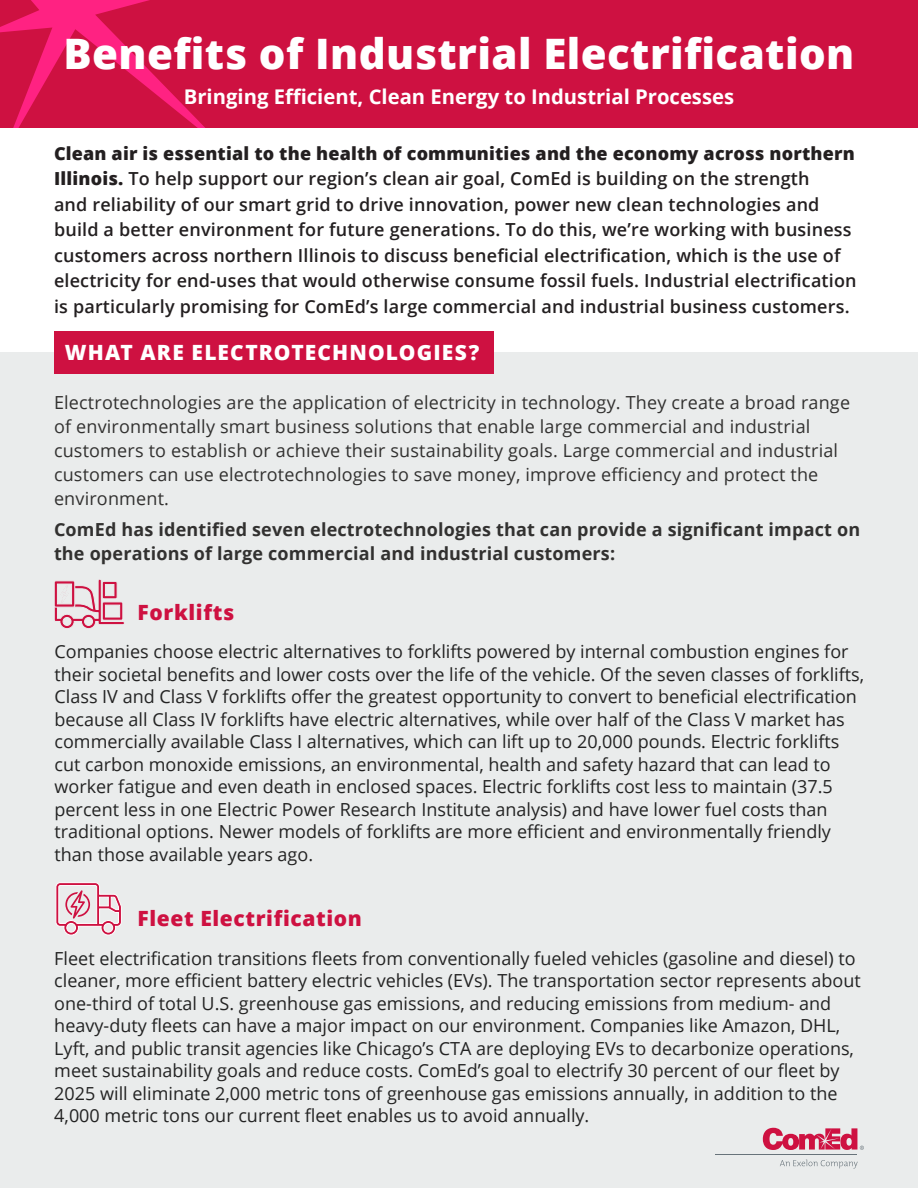
<style>
.page{position:relative;width:918px;height:1188px;background:#fff}
.page>*{position:absolute;margin:0;border:0;box-sizing:border-box;transform-origin:0 0}
.t1{font:800 42px "Open Sans";letter-spacing:.01em;color:#fff}
.t2{font:800 21px "Open Sans";letter-spacing:.03em;color:#ce1141}
.t3{font:800 21px "Open Sans";letter-spacing:.055em;color:#fff}
.t4{font:700 20.25px "Open Sans";color:#fff}
.t5{font:18px/22.5px "Open Sans";color:#232323}
.t6{font:600 18px/25.5px "Open Sans";letter-spacing:.01em;color:#231f20}
.t7{font:18px/24px "Open Sans";letter-spacing:.01em;color:#323130}
.t8{font:700 18px/24px "Open Sans";letter-spacing:.01em;color:#323130}
.s1{font-weight:800}
</style>
<div class="page">
<div style="left:0;top:352px;width:918px;height:836px;background:#eaecec"></div>
<hr style="left:716px;top:1155px;width:141px;height:1px;background:#68737a">
<div style="left:0;top:0;width:918px;height:128px;background:#ce1141"></div>
<svg style="left:0;top:0;width:205px;height:128px"></svg>
<div style="left:54px;top:331px;width:439px;height:43px;background:#ce1141"></div>
<svg style="left:54px;top:579px;width:70px;height:50px"></svg>
<svg style="left:56px;top:882px;width:66px;height:53px"></svg>
<svg style="left:763px;top:1128px;width:101px;height:22px"></svg>
<svg style="left:780px;top:1160px;width:78px;height:8px"></svg>
<p class="t1" style="left:64px;top:22px;width:792px">Benefits of Industrial Electrification</p>
<p class="t4" style="left:184px;top:82px;width:552px">Bringing Efficient, Clean Energy to Industrial Processes</p>
<h1 class="t6" style="left:54px;top:140px;width:804px"><span class="s1">Clean air is essential to the health of communities and the economy across northern Illinois.</span> To help support our region’s clean air goal, ComEd is building on the strength<br>and reliability of our smart grid to drive innovation, power new clean technologies and build a better environment for future generations. To do this, we’re working with business customers across northern Illinois to discuss beneficial electrification, which is the use of electricity for end-uses that would otherwise consume fossil fuels. Industrial electrification is particularly promising for ComEd’s large commercial and industrial business customers.</h1>
<h1 class="t3" style="left:65px;top:337px;width:416px">WHAT ARE ELECTROTECHNOLOGIES?</h1>
<p class="t7" style="left:54px;top:390px;width:798px">Electrotechnologies are the application of electricity in technology. They create a broad range</p>
<p class="t7" style="left:54px;top:414px;width:758px">of environmentally smart business solutions that enable large commercial and industrial</p>
<p class="t7" style="left:54px;top:438px;width:786px">customers to establish or achieve their sustainability goals. Large commercial and industrial customers can use electrotechnologies to save money, improve efficiency and protect the environment.</p>
<p class="t8" style="left:54px;top:517px;width:808px">ComEd has identified seven electrotechnologies that can provide a significant impact on the operations of large commercial and industrial customers:</p>
<p class="t2" style="left:138px;top:596px;width:98px">Forklifts</p>
<p class="t5" style="left:55px;top:640px;width:796px">Companies choose electric alternatives to forklifts powered by internal combustion engines for</p>
<p class="t5" style="left:55px;top:663px;width:811px">their societal benefits and lower costs over the life of the vehicle. Of the seven classes of forklifts, Class IV and Class V forklifts offer the greatest opportunity to convert to beneficial electrification because all Class IV forklifts have electric alternatives, while over half of the Class V market has commercially available Class I alternatives, which can lift up to 20,000 pounds. Electric forklifts cut carbon monoxide emissions, an environmental, health and safety hazard that can lead to worker fatigue and even death in enclosed spaces. Electric forklifts cost less to maintain (37.5 percent less in one Electric Power Research Institute analysis) and have lower fuel costs than traditional options. Newer models of forklifts are more efficient and environmentally friendly than those available years ago.</p>
<p class="t2" style="left:137px;top:903px;width:226px">Fleet Electrification</p>
<p class="t5" style="left:54px;top:946px;width:808px">Fleet electrification transitions fleets from conventionally fueled vehicles (gasoline and diesel) to cleaner, more efficient battery electric vehicles (EVs). The transportation sector represents about one-third of total U.S. greenhouse gas emissions, and reducing emissions from medium- and heavy-duty fleets can have a major impact on our environment. Companies like Amazon, DHL, Lyft, and public transit agencies like Chicago’s CTA are deploying EVs to decarbonize operations, meet sustainability goals and reduce costs. ComEd’s goal to electrify 30 percent of our fleet by 2025 will eliminate 2,000 metric tons of greenhouse gas emissions annually, in addition to the 4,000 metric tons our current fleet enables us to avoid annually.</p>
</div>
